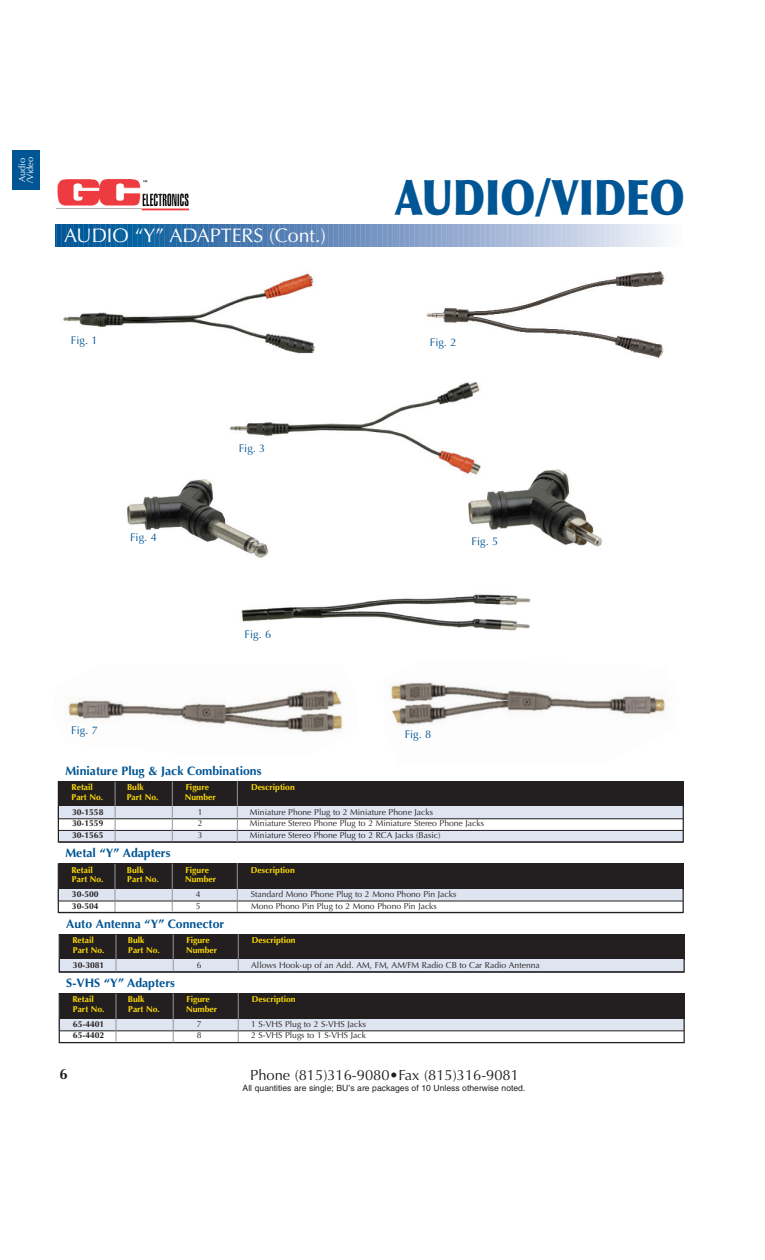
<style>
.page{position:relative;width:765px;height:1260px;background:#fff}
.page>*{position:absolute;margin:0;border:0;box-sizing:border-box;transform-origin:0 0}
.t1{font:900 49px "Optima";color:#005595;scale:.8 1}
.t2{font:19.62px "Optima";color:#fff}
.t3{font:14.75px "Optima";color:#231f20}
.t4{font:700 14.75px "Optima";color:#231f20}
.t5{font:700 12.25px "Optima";color:#005595}
.t6{font:11px "Optima";color:#005595}
.t7{font:9.12px/8.2px "Optima";color:#fff}
.t8{font:8.62px "Optima";color:#231f20}
.t9{font:700 8.62px "Optima";color:#ffdc01}
.t10{font:8.62px "Helvetica";color:#231f20}
.t11{font:700 8.62px "Optima";color:#231f20}
</style>
<div class="page">
<img style="left:57px;top:179px;width:131px;height:32px">
<div style="left:12px;top:151px;width:28px;height:39px;background:#005595"></div>
<svg style="left:55px;top:225px;width:610px;height:22px;background:#7299c3"></svg>
<svg style="left:67px;top:271px;width:599px;height:462px"></svg>
<img style="left:63px;top:271px;width:260px;height:87px">
<div style="left:60px;top:934px;width:624px;height:25px;background:#231f20"></div>
<div style="left:60px;top:959px;width:624px;height:12px;background:#dee4f0"></div>
<div style="left:59px;top:934px;width:626px;height:39px;border:1px solid #231f20"></div>
<hr style="left:173px;top:934px;width:1px;height:38px;background:#939598">
<hr style="left:238px;top:934px;width:1px;height:38px;background:#939598">
<hr style="left:116px;top:935px;width:1px;height:36px;background:#939598">
<div style="left:60px;top:993px;width:624px;height:25px;background:#231f20"></div>
<div style="left:61px;top:1019px;width:623px;height:11px;background:#dee4f0"></div>
<hr style="left:60px;top:1031px;width:624px;height:1px;background:#231f20">
<div style="left:59px;top:993px;width:626px;height:50px;border:1px solid #231f20"></div>
<hr style="left:173px;top:993px;width:1px;height:50px;background:#939598">
<hr style="left:238px;top:993px;width:1px;height:49px;background:#939598">
<hr style="left:116px;top:994px;width:1px;height:47px;background:#939598">
<div style="left:59px;top:781px;width:624px;height:25px;background:#231f20"></div>
<div style="left:59px;top:807px;width:624px;height:12px;background:#dee4f0"></div>
<div style="left:59px;top:831px;width:624px;height:11px;background:#dee4f0"></div>
<hr style="left:59px;top:818px;width:624px;height:1px;background:#231f20">
<hr style="left:59px;top:830px;width:624px;height:1px;background:#231f20">
<div style="left:58px;top:781px;width:626px;height:62px;border:1px solid #231f20"></div>
<hr style="left:172px;top:781px;width:1px;height:60px;background:#939598">
<hr style="left:237px;top:781px;width:1px;height:61px;background:#939598">
<hr style="left:115px;top:782px;width:1px;height:60px;background:#939598">
<div style="left:59px;top:863px;width:624px;height:27px;background:#231f20"></div>
<div style="left:60px;top:889px;width:623px;height:12px;background:#dee4f0"></div>
<hr style="left:59px;top:901px;width:624px;height:1px;background:#231f20">
<div style="left:58px;top:863px;width:626px;height:50px;border:1px solid #231f20"></div>
<hr style="left:172px;top:864px;width:1px;height:47px;background:#939598">
<hr style="left:237px;top:863px;width:1px;height:49px;background:#939598">
<hr style="left:115px;top:864px;width:1px;height:48px;background:#939598">
<p class="t7" style="left:19px;top:183px;width:28px;rotate:-90deg">Audio /Video</p>
<h2 class="t2" style="left:64px;top:228px;width:263px">AUDIO “Y” ADAPTERS (Cont.)</h2>
<h1 class="t1" style="left:395px;top:178px;width:364px">AUDIO/VIDEO</h1>
<p class="t6" style="left:71px;top:335px;width:28px">Fig. 1</p>
<p class="t6" style="left:430px;top:338px;width:28px">Fig. 2</p>
<p class="t6" style="left:130px;top:533px;width:28px">Fig. 4</p>
<p class="t6" style="left:239px;top:444px;width:28px">Fig. 3</p>
<p class="t6" style="left:245px;top:630px;width:28px">Fig. 6</p>
<p class="t6" style="left:71px;top:726px;width:28px">Fig. 7</p>
<p class="t6" style="left:405px;top:729px;width:28px">Fig. 8</p>
<p class="t6" style="left:472px;top:536px;width:28px">Fig. 5</p>
<h3 class="t5" style="left:65px;top:765px;width:198px">Miniature Plug &amp; Jack Combinations</h3>
<p class="t9" style="left:71px;top:784px;width:23px">Retail</p>
<p class="t9" style="left:127px;top:784px;width:18px">Bulk</p>
<p class="t9" style="left:186px;top:784px;width:25px">Figure</p>
<p class="t9" style="left:251px;top:784px;width:45px">Description</p>
<p class="t9" style="left:72px;top:794px;width:33px">Part No.</p>
<p class="t9" style="left:127px;top:794px;width:33px">Part No.</p>
<p class="t9" style="left:185px;top:794px;width:32px">Number</p>
<p class="t11" style="left:72px;top:808px;width:33px">30-1558</p>
<p class="t8" style="left:198px;top:808px;width:6px">1</p>
<p class="t8" style="left:250px;top:808px;width:185px">Miniature Phone Plug to 2 Miniature Phone Jacks</p>
<p class="t11" style="left:72px;top:820px;width:33px">30-1559</p>
<p class="t8" style="left:198px;top:820px;width:6px">2</p>
<p class="t8" style="left:250px;top:820px;width:236px">Miniature Stereo Phone Plug to 2 Miniature Stereo Phone Jacks</p>
<p class="t11" style="left:72px;top:832px;width:33px">30-1565</p>
<p class="t8" style="left:198px;top:832px;width:6px">3</p>
<p class="t8" style="left:250px;top:832px;width:192px">Miniature Stereo Phone Plug to 2 RCA Jacks (Basic)</p>
<h3 class="t5" style="left:65px;top:848px;width:107px">Metal “Y” Adapters</h3>
<p class="t9" style="left:71px;top:866px;width:23px">Retail</p>
<p class="t9" style="left:127px;top:866px;width:18px">Bulk</p>
<p class="t9" style="left:186px;top:866px;width:25px">Figure</p>
<p class="t9" style="left:251px;top:866px;width:45px">Description</p>
<p class="t9" style="left:72px;top:876px;width:33px">Part No.</p>
<p class="t9" style="left:127px;top:876px;width:33px">Part No.</p>
<p class="t9" style="left:185px;top:876px;width:32px">Number</p>
<p class="t11" style="left:72px;top:891px;width:28px">30-500</p>
<p class="t8" style="left:196px;top:891px;width:6px">4</p>
<p class="t8" style="left:251px;top:891px;width:207px">Standard Mono Phone Plug to 2 Mono Phono Pin Jacks</p>
<p class="t11" style="left:72px;top:902px;width:28px">30-504</p>
<p class="t8" style="left:196px;top:902px;width:6px">5</p>
<p class="t8" style="left:251px;top:902px;width:187px">Mono Phono Pin Plug to 2 Mono Phono Pin Jacks</p>
<h3 class="t5" style="left:66px;top:918px;width:159px">Auto Antenna “Y” Connector</h3>
<p class="t9" style="left:72px;top:937px;width:23px">Retail</p>
<p class="t9" style="left:128px;top:937px;width:18px">Bulk</p>
<p class="t9" style="left:187px;top:937px;width:25px">Figure</p>
<p class="t9" style="left:252px;top:937px;width:45px">Description</p>
<p class="t9" style="left:73px;top:947px;width:33px">Part No.</p>
<p class="t9" style="left:128px;top:947px;width:33px">Part No.</p>
<p class="t9" style="left:186px;top:947px;width:32px">Number</p>
<p class="t11" style="left:73px;top:961px;width:33px">30-3081</p>
<p class="t8" style="left:197px;top:961px;width:6px">6</p>
<p class="t8" style="left:251px;top:961px;width:290px">Allows Hook-up of an Add. AM, FM, AM/FM Radio CB to Car Radio Antenna</p>
<h3 class="t5" style="left:66px;top:978px;width:110px">S-VHS “Y” Adapters</h3>
<p class="t9" style="left:72px;top:996px;width:23px">Retail</p>
<p class="t9" style="left:128px;top:996px;width:18px">Bulk</p>
<p class="t9" style="left:187px;top:996px;width:25px">Figure</p>
<p class="t9" style="left:252px;top:996px;width:45px">Description</p>
<p class="t9" style="left:73px;top:1006px;width:33px">Part No.</p>
<p class="t9" style="left:128px;top:1006px;width:33px">Part No.</p>
<p class="t9" style="left:186px;top:1006px;width:32px">Number</p>
<p class="t11" style="left:73px;top:1020px;width:33px">65-4401</p>
<p class="t8" style="left:197px;top:1020px;width:6px">7</p>
<p class="t8" style="left:251px;top:1020px;width:116px">1 S-VHS Plug to 2 S-VHS Jacks</p>
<p class="t11" style="left:73px;top:1032px;width:33px">65-4402</p>
<p class="t8" style="left:197px;top:1032px;width:6px">8</p>
<p class="t8" style="left:251px;top:1032px;width:116px">2 S-VHS Plugs to 1 S-VHS Jack</p>
<h3 class="t4" style="left:60px;top:1068px;width:10px">6</h3>
<h3 class="t3" style="left:250px;top:1069px;width:270px">Phone (815)316-9080•Fax (815)316-9081</h3>
<p class="t10" style="left:243px;top:1085px;width:284px">All quantities are single; BU’s are packages of 10 Unless otherwise noted.</p>
</div>
